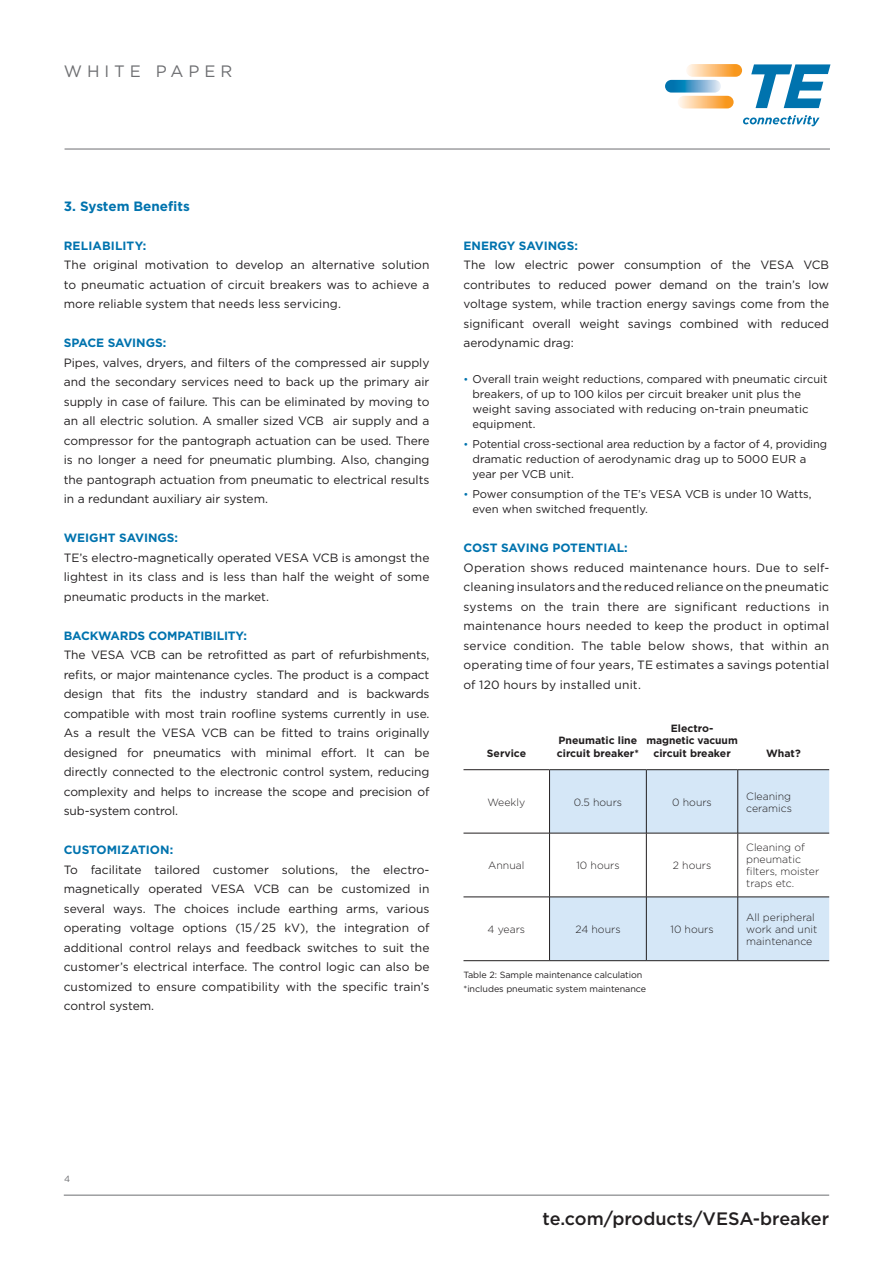
<style>
.page{position:relative;width:893px;height:1263px;background:#fff}
.page>*{position:absolute;margin:0;border:0;box-sizing:border-box;transform-origin:0 0}
.t1{font:500 18px "Gotham";color:#221f20}
.t2{font:16.5px "Gotham";letter-spacing:.3em;color:#6d6e71}
.t3{font:700 13.5px "Gotham";color:#0073ae}
.t4{font:12px/19.5px "Gotham";color:#221f20;text-align:justify}
.t5{font:700 12px "Gotham";color:#0073ae}
.t6{font:11.25px/15px "Gotham";color:#221f20}
.t7{font:300 10.5px/12px "Gotham";color:#221f20}
.t8{font:700 10.5px/12.6px "Gotham";color:#221f20}
.t9{font:9px/14.2px "Gotham";letter-spacing:-.005em;color:#221f20}
.t10{font:9px "Gotham";color:#6d6e71}
.s1{font-size:10.5px;color:#0073ae}
</style>
<div class="page">
<svg style="left:686px;top:64px;width:56px;height:13px"></svg>
<svg style="left:678px;top:96px;width:56px;height:12px"></svg>
<svg style="left:665px;top:80px;width:56px;height:13px"></svg>
<svg style="left:751px;top:64px;width:79px;height:44px"></svg>
<svg style="left:743px;top:115px;width:77px;height:11px"></svg>
<hr style="left:64px;top:1195px;width:765px;height:1px;background:#6d6e71">
<hr style="left:65px;top:149px;width:765px;height:1px;background:#6d6e71">
<div style="left:550px;top:770px;width:279px;height:190px;background:#d5e7f7"></div>
<svg style="left:550px;top:834px;width:279px;height:63px"></svg>
<hr style="left:463px;top:769px;width:87px;height:1px;background:#221f20">
<hr style="left:550px;top:769px;width:96px;height:1px;background:#221f20">
<hr style="left:646px;top:769px;width:92px;height:1px;background:#221f20">
<hr style="left:738px;top:769px;width:91px;height:1px;background:#221f20">
<hr style="left:550px;top:960px;width:96px;height:1px;background:#221f20">
<hr style="left:646px;top:960px;width:92px;height:1px;background:#221f20">
<hr style="left:738px;top:960px;width:91px;height:1px;background:#221f20">
<hr style="left:646px;top:897px;width:1px;height:63px;background:#221f20">
<hr style="left:737px;top:897px;width:1px;height:63px;background:#221f20">
<hr style="left:646px;top:833px;width:1px;height:64px;background:#221f20">
<hr style="left:737px;top:833px;width:1px;height:64px;background:#221f20">
<hr style="left:550px;top:897px;width:96px;height:1px;background:#221f20">
<hr style="left:646px;top:897px;width:92px;height:1px;background:#221f20">
<hr style="left:738px;top:897px;width:91px;height:1px;background:#221f20">
<hr style="left:646px;top:770px;width:1px;height:63px;background:#221f20">
<hr style="left:737px;top:770px;width:1px;height:63px;background:#221f20">
<hr style="left:550px;top:833px;width:96px;height:1px;background:#221f20">
<hr style="left:646px;top:833px;width:92px;height:1px;background:#221f20">
<hr style="left:738px;top:833px;width:91px;height:1px;background:#221f20">
<hr style="left:549px;top:770px;width:1px;height:63px;background:#221f20">
<hr style="left:549px;top:833px;width:1px;height:64px;background:#221f20">
<hr style="left:549px;top:897px;width:1px;height:63px;background:#221f20">
<hr style="left:463px;top:833px;width:87px;height:1px;background:#221f20">
<hr style="left:463px;top:897px;width:87px;height:1px;background:#221f20">
<hr style="left:463px;top:960px;width:87px;height:1px;background:#221f20">
<h2 class="t2" style="left:64px;top:61px;width:170px">WHITE PAPER</h2>
<p class="t3" style="left:64px;top:197px;width:128px">3. System Benefits</p>
<p class="t5" style="left:64px;top:237px;width:84px">RELIABILITY:</p>
<p class="t4" style="left:64px;top:255px;width:367px">The original motivation to develop an alternative solution to pneumatic actuation of circuit breakers was to achieve a more reliable system that needs less servicing.</p>
<p class="t5" style="left:64px;top:335px;width:104px">SPACE SAVINGS:</p>
<p class="t4" style="left:64px;top:352px;width:367px">Pipes, valves, dryers, and filters of the compressed air supply and the secondary services need to back up the primary air supply in case of failure. This can be eliminated by moving to an all electric solution. A smaller sized VCB air supply and a compressor for the pantograph actuation can be used. There is no longer a need for pneumatic plumbing. Also, changing the pantograph actuation from pneumatic to electrical results in a redundant auxiliary air system.</p>
<p class="t5" style="left:64px;top:530px;width:116px">WEIGHT SAVINGS:</p>
<p class="t4" style="left:64px;top:547px;width:367px">TE’s electro-magnetically operated VESA VCB is amongst the lightest in its class and is less than half the weight of some pneumatic products in the market.</p>
<p class="t5" style="left:64px;top:627px;width:185px">BACKWARDS COMPATIBILITY:</p>
<p class="t4" style="left:64px;top:645px;width:367px">The VESA VCB can be retrofitted as part of refurbishments, refits, or major maintenance cycles. The product is a compact design that fits the industry standard and is backwards compatible with most train roofline systems currently in use.<br>As a result the VESA VCB can be fitted to trains originally designed for pneumatics with minimal effort. It can be directly connected to the electronic control system, reducing complexity and helps to increase the scope and precision of sub-system control.</p>
<p class="t5" style="left:64px;top:842px;width:111px">CUSTOMIZATION:</p>
<p class="t4" style="left:64px;top:859px;width:367px">To facilitate tailored customer solutions, the electro&shy;magnetically operated VESA VCB can be customized in several ways. The choices include earthing arms, various operating voltage options (15 / 25 kV), the integration of additional control relays and feedback switches to suit the customer’s electrical interface. The control logic can also be customized to ensure compatibility with the specific train’s control system.</p>
<p class="t5" style="left:463px;top:237px;width:116px">ENERGY SAVINGS:</p>
<p class="t4" style="left:463px;top:255px;width:367px">The low electric power consumption of the VESA VCB contributes to reduced power demand on the train’s low voltage system, while traction energy savings come from the significant overall weight savings combined with reduced aerodynamic drag:</p>
<p class="t6" style="left:472px;top:371px;width:357px;text-indent:-9px"><span class="s1">•</span> Overall train weight reductions, compared with pneumatic circuit breakers, of up to 100 kilos per circuit breaker unit plus the weight saving associated with reducing on-train pneumatic equipment.</p>
<p class="t6" style="left:472px;top:436px;width:356px;text-indent:-9px"><span class="s1">•</span> Potential cross-sectional area reduction by a factor of 4, providing dramatic reduction of aerodynamic drag up to 5000 EUR a year per VCB unit.</p>
<p class="t6" style="left:472px;top:487px;width:341px;text-indent:-9px"><span class="s1">•</span> Power consumption of the TE’s VESA VCB is under 10 Watts, even when switched frequently.</p>
<p class="t5" style="left:463px;top:540px;width:166px">COST SAVING POTENTIAL:</p>
<p class="t4" style="left:463px;top:558px;width:367px">Operation shows reduced maintenance hours. Due to self&shy;cleaning insulators and the reduced reliance on the pneumatic systems on the train there are significant reductions in maintenance hours needed to keep the product in optimal service condition. The table below shows, that within an operating time of four years, TE estimates a savings potential of 120 hours by installed unit.</p>
<p class="t8" style="left:487px;top:747px;width:41px">Service</p>
<p class="t8" style="left:557px;top:734px;width:84px">Pneumatic line circuit breaker*</p>
<p class="t8" style="left:646px;top:722px;width:93px;text-align:center">Electro&shy;magnetic vacuum circuit breaker</p>
<p class="t8" style="left:766px;top:747px;width:36px">What?</p>
<p class="t7" style="left:487px;top:795px;width:39px">Weekly</p>
<p class="t7" style="left:574px;top:796px;width:50px">0.5 hours</p>
<p class="t7" style="left:672px;top:796px;width:41px">0 hours</p>
<p class="t7" style="left:746px;top:790px;width:47px">Cleaning ceramics</p>
<p class="t7" style="left:488px;top:859px;width:38px">Annual</p>
<p class="t7" style="left:576px;top:859px;width:45px">10 hours</p>
<p class="t7" style="left:673px;top:859px;width:40px">2 hours</p>
<p class="t7" style="left:488px;top:923px;width:39px">4 years</p>
<p class="t7" style="left:575px;top:923px;width:47px">24 hours</p>
<p class="t7" style="left:670px;top:923px;width:45px">10 hours</p>
<p class="t9" style="left:463px;top:968px;width:184px">Table 2: Sample maintenance calculation *includes pneumatic system maintenance</p>
<p class="t7" style="left:746px;top:841px;width:74px">Cleaning of pneumatic filters, moister traps etc.</p>
<p class="t7" style="left:746px;top:911px;width:72px">All peripheral work and unit maintenance</p>
<p class="t10" style="left:64px;top:1173px;width:8px">4</p>
<h1 class="t1" style="left:543px;top:1206px;width:288px">te.com/products/VESA-breaker</h1>
</div>
